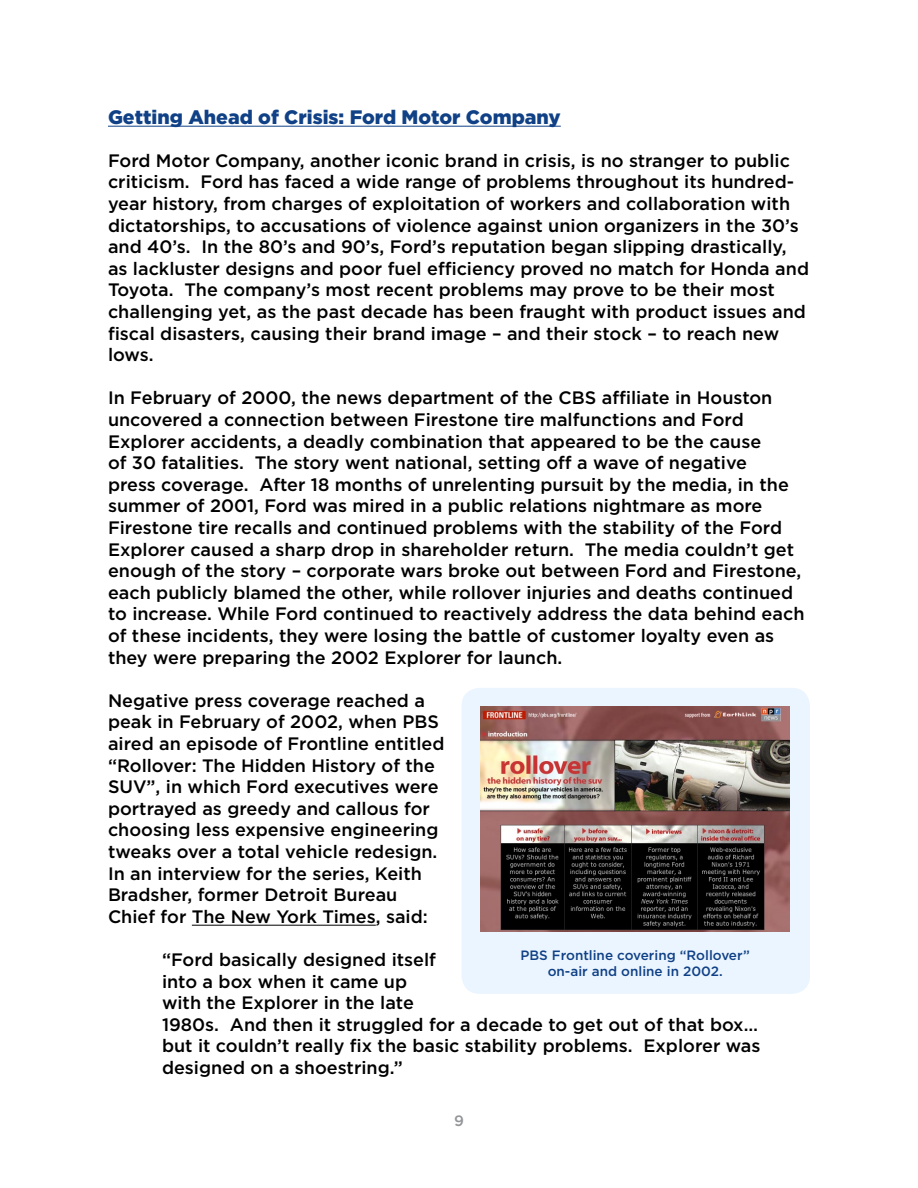
<style>
.page{position:relative;width:918px;height:1188px;background:#fff}
.page>*{position:absolute;margin:0;border:0;box-sizing:border-box;transform-origin:0 0}
.t1{font:900 19.5px "Gotham";color:#104186}
.t2{font:500 18px/21.6px "Gotham";color:#000}
.t3{font:500 15px "Gotham";color:#939598}
.t4{font:500 13.5px/16.2px "Gotham";color:#104186;text-align:center}
</style>
<div class="page">
<hr style="left:108px;top:126px;width:453px;height:1px;background:#104186">
<hr style="left:192px;top:925px;width:184px;height:1px;background:#000">
<div style="left:462px;top:688px;width:348px;height:306px;background:#ebf5ff;border-radius:18px"></div>
<img style="left:480px;top:707px;width:310px;height:225px">
<p class="t1" style="left:108px;top:103px;width:454px">Getting Ahead of Crisis: Ford Motor Company</p>
<p class="t2" style="left:108px;top:149px;width:703px">Ford Motor Company, another iconic brand in crisis, is no stranger to public criticism. Ford has faced a wide range of problems throughout its hundred&shy;year history, from charges of exploitation of workers and collaboration with dictatorships, to accusations of violence against union organizers in the 30’s and 40’s. In the 80’s and 90’s, Ford’s reputation began slipping drastically, as lackluster designs and poor fuel efficiency proved no match for Honda and Toyota. The company’s most recent problems may prove to be their most challenging yet, as the past decade has been fraught with product issues and fiscal disasters, causing their brand image – and their stock – to reach new lows.</p>
<p class="t2" style="left:108px;top:387px;width:698px">In February of 2000, the news department of the CBS affiliate in Houston uncovered a connection between Firestone tire malfunctions and Ford Explorer accidents, a deadly combination that appeared to be the cause<br>of 30 fatalities. The story went national, setting off a wave of negative<br>press coverage. After 18 months of unrelenting pursuit by the media, in the summer of 2001, Ford was mired in a public relations nightmare as more Firestone tire recalls and continued problems with the stability of the Ford Explorer caused a sharp drop in shareholder return. The media couldn’t get enough of the story – corporate wars broke out between Ford and Firestone, each publicly blamed the other, while rollover injuries and deaths continued to increase. While Ford continued to reactively address the data behind each of these incidents, they were losing the battle of customer loyalty even as they were preparing the 2002 Explorer for launch.</p>
<p class="t2" style="left:108px;top:689px;width:338px">Negative press coverage reached a peak in February of 2002, when PBS aired an episode of Frontline entitled “Rollover: The Hidden History of the SUV”, in which Ford executives were portrayed as greedy and callous for choosing less expensive engineering tweaks over a total vehicle redesign.<br>In an interview for the series, Keith Bradsher, former Detroit Bureau Chief for The New York Times, said:</p>
<p class="t2" style="left:162px;top:949px;width:600px">“Ford basically designed itself<br>into a box when it came up<br>with the Explorer in the late<br>1980s. And then it struggled for a decade to get out of that box… but it couldn’t really fix the basic stability problems. Explorer was designed on a shoestring.”</p>
<p class="t4" style="left:521px;top:947px;width:231px">PBS Frontline covering “Rollover” on-air and online in 2002.</p>
<p class="t3" style="left:454px;top:1111px;width:11px">9</p>
</div>
